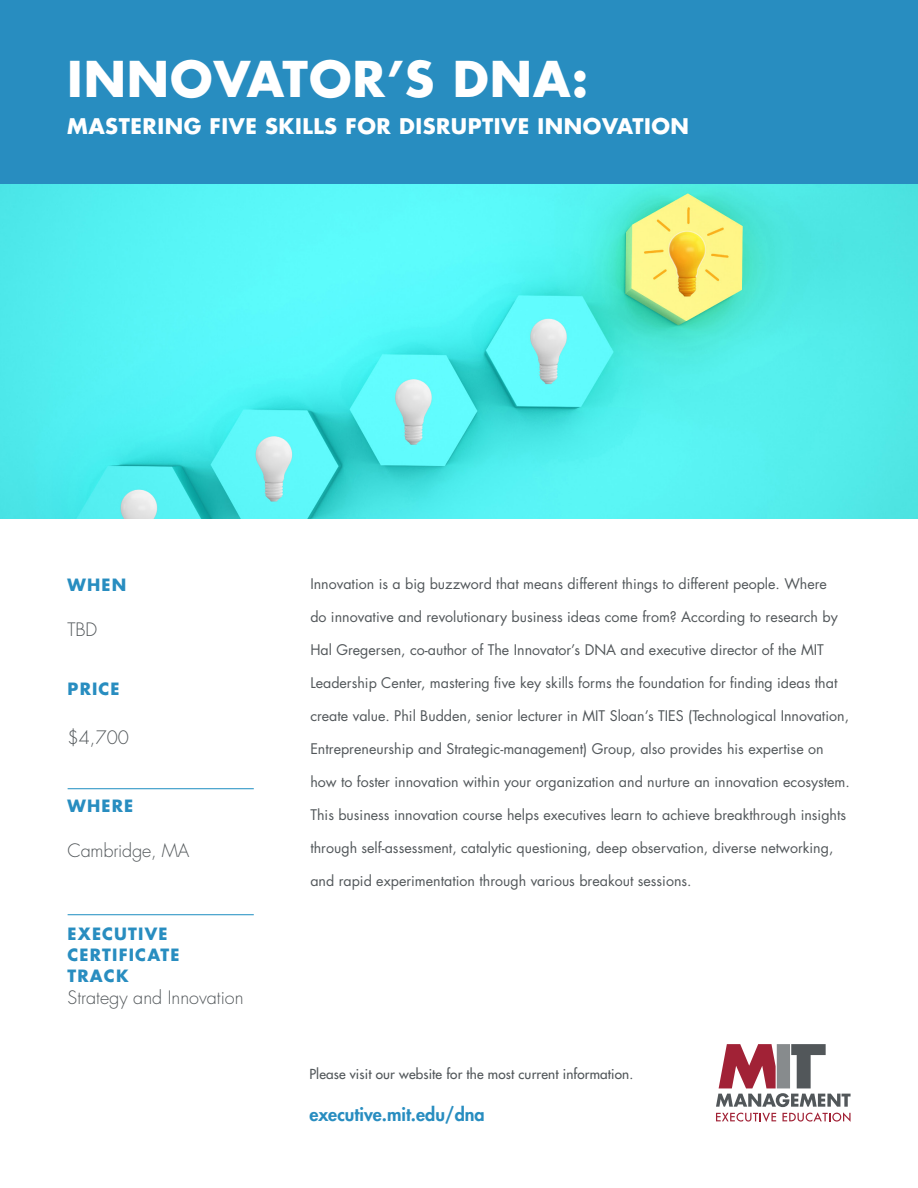
<style>
.page{position:relative;width:918px;height:1188px;background:#fff}
.page>*{position:absolute;margin:0;border:0;box-sizing:border-box;transform-origin:0 0}
.t1{font:700 48px "Futura Std";letter-spacing:.02em;color:#fff}
.t2{font:700 21px "Futura Std";letter-spacing:.025em;color:#fff}
.t3{font:300 18px "Futura Std";color:#52575a}
.t4{font:800 18px "Futura Std";color:#288dc0}
.t5{font:700 16.5px/21px "Futura Std";letter-spacing:.07em;color:#288dc0}
.t6{font:14.25px "Futura Std";color:#52575a}
.t7{font:500 13.5px "Futura Std";letter-spacing:.01em;color:#52575a}
</style>
<div class="page">
<svg style="left:716px;top:1044px;width:135px;height:78px"></svg>
<hr style="left:68px;top:788px;width:186px;height:1px;background:#1c8dc1">
<hr style="left:68px;top:914px;width:186px;height:1px;background:#1c8dc1">
<div style="left:0;top:0;width:918px;height:187px;background:#288dc0"></div>
<img style="left:0;top:184px;width:918px;height:335px">
<h1 class="t1" style="left:67px;top:47px;width:522px">INNOVATOR’S DNA:</h1>
<h2 class="t2" style="left:67px;top:112px;width:623px">MASTERING FIVE SKILLS FOR DISRUPTIVE INNOVATION</h2>
<h1 class="t1" style="left:340px;top:76px;width:426px">THE GOOD JOBS</h1>
<p class="t5" style="left:68px;top:574px;width:60px">WHEN</p>
<p class="t3" style="left:68px;top:619px;width:31px">TBD</p>
<p class="t5" style="left:68px;top:678px;width:54px">PRICE</p>
<p class="t3" style="left:68px;top:727px;width:63px">$4,700</p>
<p class="t5" style="left:68px;top:795px;width:67px">WHERE</p>
<p class="t3" style="left:68px;top:839px;width:123px">Cambridge, MA</p>
<p class="t5" style="left:68px;top:923px;width:113px">EXECUTIVE<br>CERTIFICATE<br>TRACK</p>
<p class="t3" style="left:68px;top:987px;width:177px">Strategy and Innovation</p>
<p class="t6" style="left:310px;top:575px;width:518px">Innovation is a big buzzword that means different things to different people. Where</p>
<p class="t6" style="left:310px;top:608px;width:529px">do innovative and revolutionary business ideas come from? According to research by</p>
<p class="t6" style="left:310px;top:641px;width:515px">Hal Gregersen, co-author of The Innovator’s DNA and executive director of the MIT</p>
<p class="t6" style="left:310px;top:674px;width:529px">Leadership Center, mastering five key skills forms the foundation for finding ideas that</p>
<p class="t6" style="left:310px;top:707px;width:540px">create value. Phil Budden, senior lecturer in MIT Sloan’s TIES (Technological Innovation,</p>
<p class="t6" style="left:310px;top:740px;width:515px">Entrepreneurship and Strategic-management) Group, also provides his expertise on</p>
<p class="t6" style="left:310px;top:773px;width:541px">how to foster innovation within your organization and nurture an innovation ecosystem.</p>
<p class="t6" style="left:310px;top:806px;width:537px">This business innovation course helps executives learn to achieve breakthrough insights</p>
<p class="t6" style="left:310px;top:839px;width:525px">through self-assessment, catalytic questioning, deep observation, diverse networking,</p>
<p class="t6" style="left:310px;top:872px;width:383px">and rapid experimentation through various breakout sessions.</p>
<p class="t7" style="left:309px;top:1066px;width:325px">Please visit our website for the most current information.</p>
<p class="t4" style="left:309px;top:1103px;width:177px">executive.mit.edu/dna</p>
</div>
